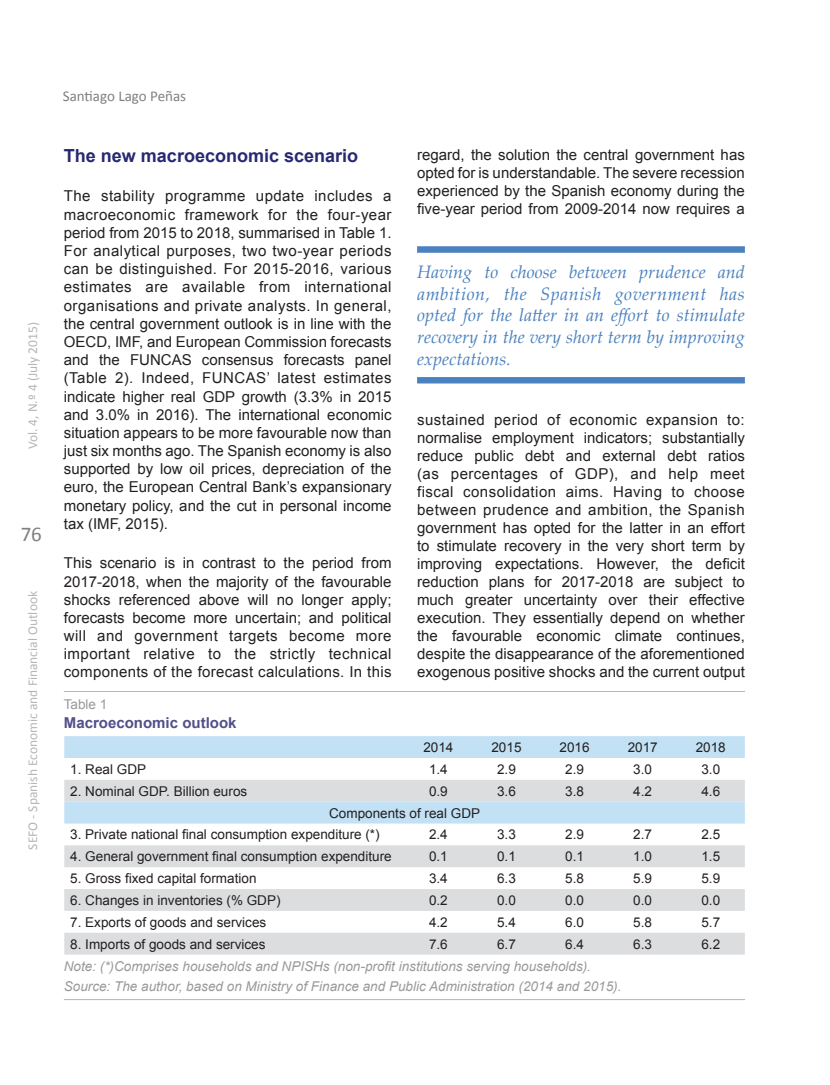
<style>
.page{position:relative;width:830px;height:1085px;background:#fff}
.page>*{position:absolute;margin:0;border:0;box-sizing:border-box;transform-origin:0 0}
.t1{font:21px "Calibri";color:#7f807f}
._14-Texto_azul_2_fil{font:italic 18px/21.6px "Palatino Linotype";color:#4a81bf;text-align:justify}
._05-Epigrafe{font:700 18px "Arial";color:#272873}
._07-Texto_general{font:15px/18.1px "Arial";color:#231f20;text-align:justify}
._10-Exhibit-Table__T{font:700 15px "Arial";color:#524f8a}
.t2{font:15px "Calibri";color:#7f807f}
._13-Table__texto{font:13.5px "Arial";color:#231f20}
._12-Exhibit-Table__s{font:italic 13.5px "Arial";color:#9b9998}
.t3{font:13.5px "Calibri";color:#b7b5b5}
._09-Exhibit-Table__p{font:13.5px "Arial";color:#9b9998}
</style>
<div class="page">
<div style="left:417px;top:246px;width:327px;height:6px;background:#4a81bf"></div>
<div style="left:417px;top:377px;width:327px;height:6px;background:#4a81bf"></div>
<div style="left:64px;top:736px;width:680px;height:22px;background:#c3e1f5"></div>
<svg style="left:64px;top:780px;width:680px;height:174px"></svg>
<hr style="left:64px;top:691px;width:680px;height:1px;background:#b7b5b5">
<hr style="left:64px;top:999px;width:680px;height:1px;background:#b7b5b5">
<p class="t3" style="left:24px;top:449px;width:128px;rotate:-90deg">Vol. 4, N.º 4 (July 2015)</p>
<p class="t1" style="left:21px;top:520px;width:23px">76</p>
<p class="t3" style="left:24px;top:849px;width:260px;rotate:-90deg">SEFO - Spanish Economic and Financial Outlook</p>
<p class="t2" style="left:63px;top:86px;width:125px">Santiago Lago Peñas</p>
<p class="_05-Epigrafe" style="left:64px;top:144px;width:296px">The new macroeconomic scenario</p>
<p class="_07-Texto_general" style="left:64px;top:187px;width:329px">The stability programme update includes a macroeconomic framework for the four-year period from 2015 to 2018, summarised in Table 1.<br>For analytical purposes, two two-year periods can be distinguished. For 2015-2016, various estimates are available from international organisations and private analysts. In general, the central government outlook is in line with the OECD, IMF, and European Commission forecasts and the FUNCAS consensus forecasts panel (Table 2). Indeed, FUNCAS’ latest estimates indicate higher real GDP growth (3.3% in 2015 and 3.0% in 2016). The international economic situation appears to be more favourable now than just six months ago. The Spanish economy is also supported by low oil prices, depreciation of the euro, the European Central Bank’s expansionary monetary policy, and the cut in personal income tax (IMF, 2015).</p>
<p class="_07-Texto_general" style="left:64px;top:554px;width:329px">This scenario is in contrast to the period from 2017-2018, when the majority of the favourable shocks referenced above will no longer apply; forecasts become more uncertain; and political will and government targets become more important relative to the strictly technical components of the forecast calculations. In this</p>
<p class="_09-Exhibit-Table__p" style="left:64px;top:695px;width:45px">Table 1</p>
<p class="_10-Exhibit-Table__T" style="left:64px;top:712px;width:174px">Macroeconomic outlook</p>
<p class="_07-Texto_general" style="left:417px;top:146px;width:329px">regard, the solution the central government has opted for is understandable. The severe recession experienced by the Spanish economy during the five-year period from 2009-2014 now requires a</p>
<p class="_14-Texto_azul_2_fil" style="left:417px;top:260px;width:329px">Having to choose between prudence and ambition, the Spanish government has opted for the latter in an effort to stimulate recovery in the very short term by improving expectations.</p>
<p class="_07-Texto_general" style="left:417px;top:411px;width:329px">sustained period of economic expansion to: normalise employment indicators; substantially reduce public debt and external debt ratios (as percentages of GDP), and help meet fiscal consolidation aims. Having to choose between prudence and ambition, the Spanish government has opted for the latter in an effort to stimulate recovery in the very short term by improving expectations. However, the deficit reduction plans for 2017-2018 are subject to much greater uncertainty over their effective execution. They essentially depend on whether the favourable economic climate continues, despite the disappearance of the aforementioned exogenous positive shocks and the current output</p>
<p class="_13-Table__texto" style="left:423px;top:738px;width:32px">2014</p>
<p class="_13-Table__texto" style="left:491px;top:738px;width:32px">2015</p>
<p class="_13-Table__texto" style="left:559px;top:738px;width:32px">2016</p>
<p class="_13-Table__texto" style="left:627px;top:738px;width:32px">2017</p>
<p class="_13-Table__texto" style="left:695px;top:738px;width:32px">2018</p>
<p class="_13-Table__texto" style="left:70px;top:760px;width:77px">1. Real GDP</p>
<p class="_13-Table__texto" style="left:429px;top:760px;width:20px">1.4</p>
<p class="_13-Table__texto" style="left:497px;top:760px;width:20px">2.9</p>
<p class="_13-Table__texto" style="left:565px;top:760px;width:20px">2.9</p>
<p class="_13-Table__texto" style="left:633px;top:760px;width:20px">3.0</p>
<p class="_13-Table__texto" style="left:701px;top:760px;width:20px">3.0</p>
<p class="_13-Table__texto" style="left:70px;top:782px;width:178px">2. Nominal GDP. Billion euros</p>
<p class="_13-Table__texto" style="left:429px;top:782px;width:20px">0.9</p>
<p class="_13-Table__texto" style="left:497px;top:782px;width:20px">3.6</p>
<p class="_13-Table__texto" style="left:565px;top:782px;width:20px">3.8</p>
<p class="_13-Table__texto" style="left:633px;top:782px;width:20px">4.2</p>
<p class="_13-Table__texto" style="left:701px;top:782px;width:20px">4.6</p>
<p class="_13-Table__texto" style="left:329px;top:803px;width:152px">Components of real GDP</p>
<p class="_13-Table__texto" style="left:70px;top:825px;width:311px">3. Private national final consumption expenditure (*)</p>
<p class="_13-Table__texto" style="left:429px;top:825px;width:20px">2.4</p>
<p class="_13-Table__texto" style="left:497px;top:825px;width:20px">3.3</p>
<p class="_13-Table__texto" style="left:565px;top:825px;width:20px">2.9</p>
<p class="_13-Table__texto" style="left:633px;top:825px;width:20px">2.7</p>
<p class="_13-Table__texto" style="left:701px;top:825px;width:20px">2.5</p>
<p class="_13-Table__texto" style="left:70px;top:847px;width:323px">4. General government final consumption expenditure</p>
<p class="_13-Table__texto" style="left:429px;top:847px;width:20px">0.1</p>
<p class="_13-Table__texto" style="left:497px;top:847px;width:20px">0.1</p>
<p class="_13-Table__texto" style="left:565px;top:847px;width:20px">0.1</p>
<p class="_13-Table__texto" style="left:633px;top:847px;width:20px">1.0</p>
<p class="_13-Table__texto" style="left:701px;top:847px;width:20px">1.5</p>
<p class="_13-Table__texto" style="left:70px;top:869px;width:188px">5. Gross fixed capital formation</p>
<p class="_13-Table__texto" style="left:429px;top:869px;width:20px">3.4</p>
<p class="_13-Table__texto" style="left:497px;top:869px;width:20px">6.3</p>
<p class="_13-Table__texto" style="left:565px;top:869px;width:20px">5.8</p>
<p class="_13-Table__texto" style="left:633px;top:869px;width:20px">5.9</p>
<p class="_13-Table__texto" style="left:701px;top:869px;width:20px">5.9</p>
<p class="_13-Table__texto" style="left:70px;top:891px;width:212px">6. Changes in inventories (% GDP)</p>
<p class="_13-Table__texto" style="left:429px;top:891px;width:20px">0.2</p>
<p class="_13-Table__texto" style="left:497px;top:891px;width:20px">0.0</p>
<p class="_13-Table__texto" style="left:565px;top:891px;width:20px">0.0</p>
<p class="_13-Table__texto" style="left:633px;top:891px;width:20px">0.0</p>
<p class="_13-Table__texto" style="left:701px;top:891px;width:20px">0.0</p>
<p class="_13-Table__texto" style="left:70px;top:913px;width:197px">7. Exports of goods and services</p>
<p class="_13-Table__texto" style="left:429px;top:913px;width:20px">4.2</p>
<p class="_13-Table__texto" style="left:497px;top:913px;width:20px">5.4</p>
<p class="_13-Table__texto" style="left:565px;top:913px;width:20px">6.0</p>
<p class="_13-Table__texto" style="left:633px;top:913px;width:20px">5.8</p>
<p class="_13-Table__texto" style="left:701px;top:913px;width:20px">5.7</p>
<p class="_13-Table__texto" style="left:70px;top:934px;width:197px">8. Imports of goods and services</p>
<p class="_13-Table__texto" style="left:429px;top:934px;width:20px">7.6</p>
<p class="_13-Table__texto" style="left:497px;top:934px;width:20px">6.7</p>
<p class="_13-Table__texto" style="left:565px;top:934px;width:20px">6.4</p>
<p class="_13-Table__texto" style="left:633px;top:934px;width:20px">6.3</p>
<p class="_13-Table__texto" style="left:701px;top:934px;width:20px">6.2</p>
<p class="_12-Exhibit-Table__s" style="left:64px;top:957px;width:528px">Note: (*)Comprises households and NPISHs (non-profit institutions serving households).</p>
<p class="_12-Exhibit-Table__s" style="left:64px;top:977px;width:559px">Source: The author, based on Ministry of Finance and Public Administration (2014 and 2015).</p>
</div>
